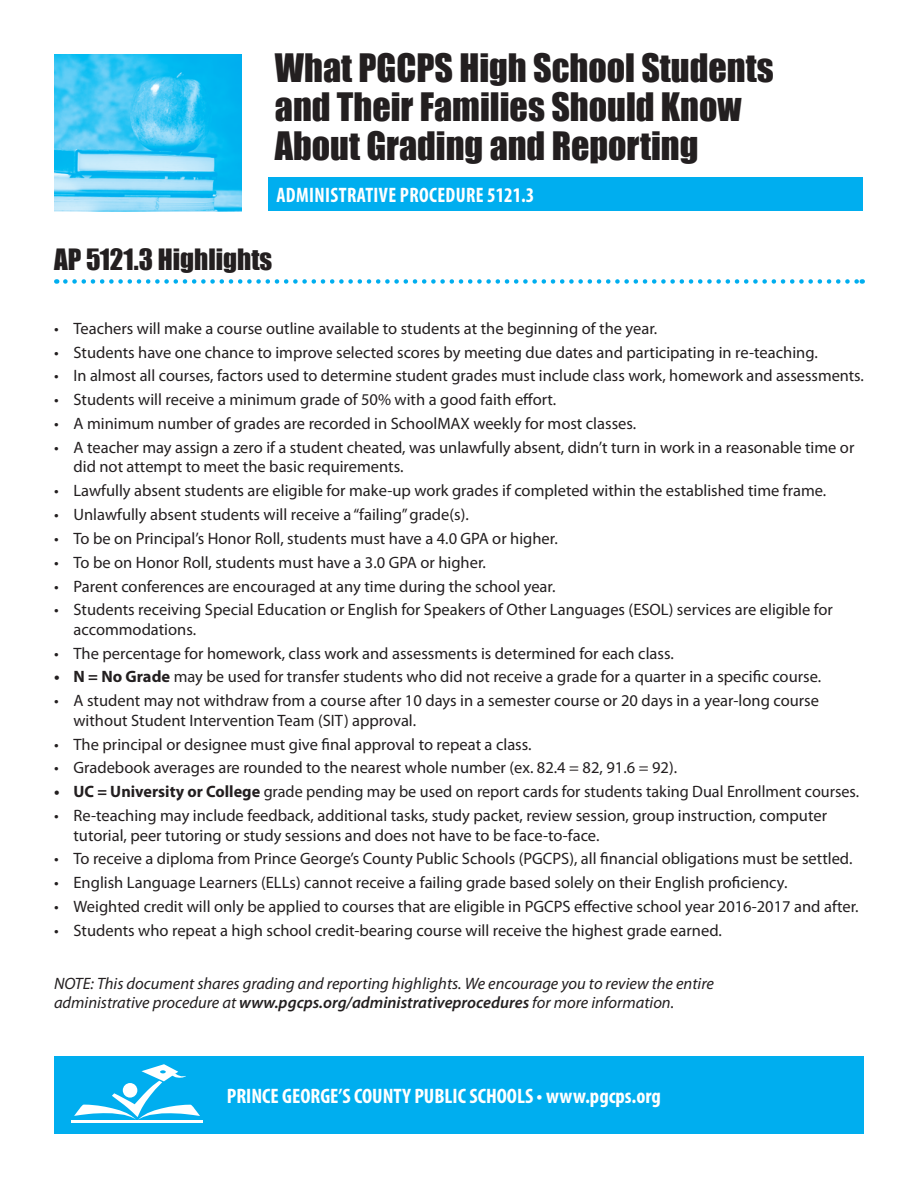
<style>
.page{position:relative;width:918px;height:1188px;background:#fff}
.page>*{position:absolute;margin:0;border:0;box-sizing:border-box;transform-origin:0 0}
.t1{font:36px/39px "Impact";color:#231f20}
.t2{font:27px "Impact";color:#231f20}
.t3{font:700 condensed 21px "Myriad Pro";color:#fff}
.t4{font:700 condensed 21px "Myriad Pro";letter-spacing:.02em;color:#fff;scale:.95 1}
.t5{font:16.5px/19.5px "Myriad Pro";color:#231f20}
.t6{font:italic 16.5px/19.5px "Myriad Pro";color:#231f20}
.s1{font-weight:700}
.s2{font-weight:600}
</style>
<div class="page">
<div style="left:269px;top:178px;width:594px;height:33px;background:#00aeef"></div>
<div style="left:54px;top:1056px;width:810px;height:78px;background:#00aeef"></div>
<svg style="left:65px;top:279px;width:798px;height:5px"></svg>
<img style="left:54px;top:54px;width:188px;height:158px">
<hr style="left:71px;top:1121px;width:132px;height:2px;background:#fff">
<svg style="left:74px;top:1064px;width:126px;height:56px"></svg>
<p class="t1" style="left:275px;top:48px;width:500px">What PGCPS High School Students and Their Families Should Know<br>About Grading and Reporting</p>
<p class="t4" style="left:276px;top:182px;width:273px">ADMINISTRATIVE PROCEDURE 5121.3</p>
<p class="t2" style="left:54px;top:239px;width:220px">AP 5121.3 Highlights</p>
<p class="t5" style="left:54px;top:318px;width:605px">• Teachers will make a course outline available to students at the beginning of the year.</p>
<p class="t5" style="left:54px;top:342px;width:765px">• Students have one chance to improve selected scores by meeting due dates and participating in re-teaching.</p>
<p class="t5" style="left:54px;top:366px;width:811px">• In almost all courses, factors used to determine student grades must include class work, homework and assessments.</p>
<p class="t5" style="left:54px;top:390px;width:504px">• Students will receive a minimum grade of 50% with a good faith effort.</p>
<p class="t5" style="left:54px;top:414px;width:584px">• A minimum number of grades are recorded in SchoolMAX weekly for most classes.</p>
<p class="t5" style="left:74px;top:437px;width:782px;text-indent:-20px">• A teacher may assign a zero if a student cheated, was unlawfully absent, didn’t turn in work in a reasonable time or did not attempt to meet the basic requirements.</p>
<p class="t5" style="left:54px;top:481px;width:774px">• Lawfully absent students are eligible for make-up work grades if completed within the established time frame.</p>
<p class="t5" style="left:54px;top:505px;width:416px">• Unlawfully absent students will receive a “failing” grade(s).</p>
<p class="t5" style="left:54px;top:528px;width:505px">• To be on Principal’s Honor Roll, students must have a 4.0 GPA or higher.</p>
<p class="t5" style="left:54px;top:552px;width:434px">• To be on Honor Roll, students must have a 3.0 GPA or higher.</p>
<p class="t5" style="left:54px;top:576px;width:503px">• Parent conferences are encouraged at any time during the school year.</p>
<p class="t5" style="left:74px;top:600px;width:761px;text-indent:-20px">• Students receiving Special Education or English for Speakers of Other Languages (ESOL) services are eligible for accommodations.</p>
<p class="t5" style="left:54px;top:643px;width:621px">• The percentage for homework, class work and assessments is determined for each class.</p>
<p class="t5" style="left:54px;top:667px;width:769px"><span class="s1">• N = No Grade</span> may be used for transfer students who did not receive a grade for a quarter in a specific course.</p>
<p class="t5" style="left:74px;top:691px;width:747px;text-indent:-20px">• A student may not withdraw from a course after 10 days in a semester course or 20 days in a year-long course without Student Intervention Team (SIT) approval.</p>
<p class="t5" style="left:54px;top:734px;width:479px">• The principal or designee must give final approval to repeat a class.</p>
<p class="t5" style="left:54px;top:758px;width:625px">• Gradebook averages are rounded to the nearest whole number (ex. 82.4 = 82, 91.6 = 92).</p>
<p class="t5" style="left:54px;top:782px;width:807px"><span class="s1">• UC = University or College</span> grade pending may be used on report cards for students taking Dual Enrollment courses.</p>
<p class="t5" style="left:74px;top:806px;width:755px;text-indent:-20px">• Re-teaching may include feedback, additional tasks, study packet, review session, group instruction, computer tutorial, peer tutoring or study sessions and does not have to be face-to-face.</p>
<p class="t5" style="left:54px;top:849px;width:800px">• To receive a diploma from Prince George’s County Public Schools (PGCPS), all financial obligations must be settled.</p>
<p class="t5" style="left:54px;top:873px;width:735px">• English Language Learners (ELLs) cannot receive a failing grade based solely on their English proficiency.</p>
<p class="t5" style="left:54px;top:897px;width:806px">• Weighted credit will only be applied to courses that are eligible in PGCPS effective school year 2016-2017 and after.</p>
<p class="t5" style="left:54px;top:920px;width:669px">• Students who repeat a high school credit-bearing course will receive the highest grade earned.</p>
<p class="t6" style="left:54px;top:973px;width:661px">NOTE: This document shares grading and reporting highlights. We encourage you to review the entire administrative procedure at <span class="s2">www.pgcps.org/administrativeprocedures</span> for more information.</p>
<p class="t3" style="left:227px;top:1083px;width:436px">PRINCE GEORGE’S COUNTY PUBLIC SCHOOLS • www.pgcps.org</p>
</div>
